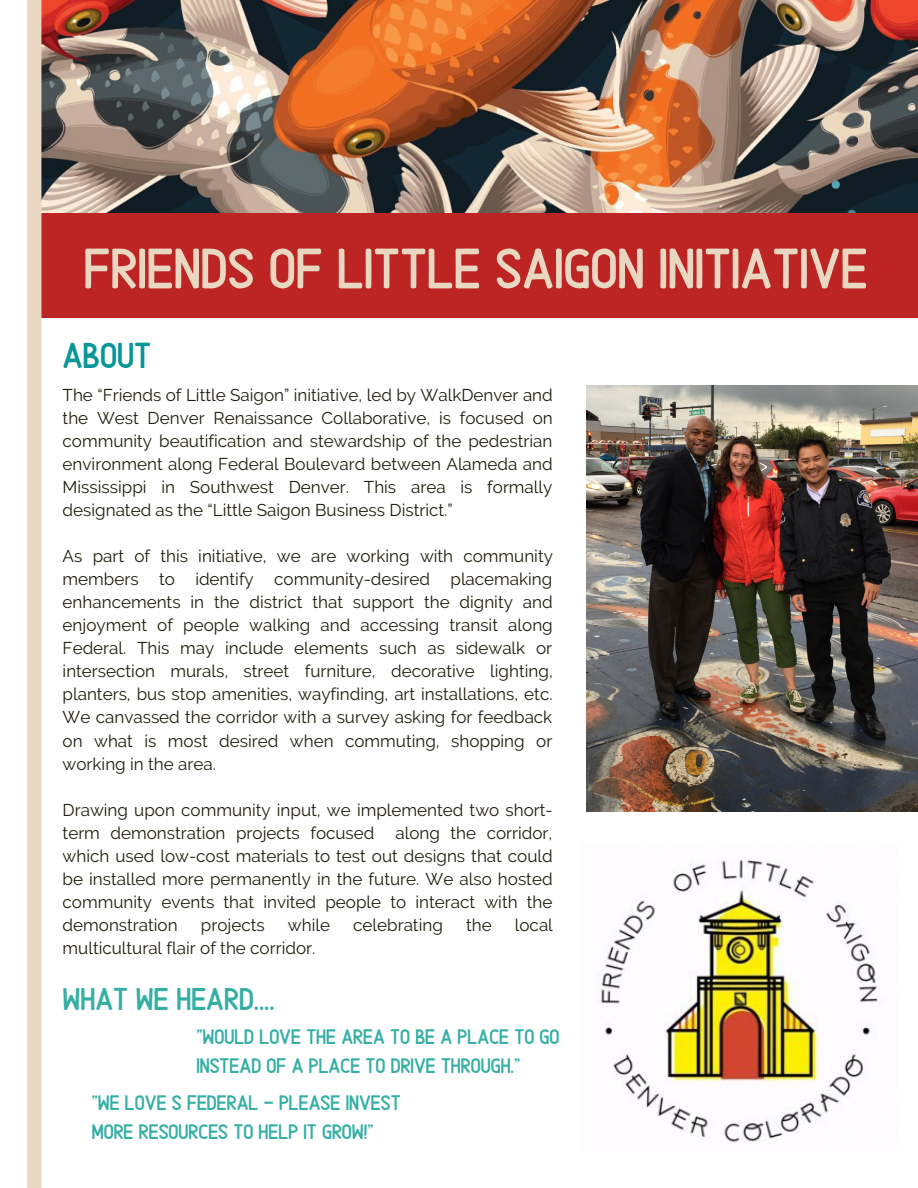
<style>
.page{position:relative;width:918px;height:1188px;background:#fff}
.page>*{position:absolute;margin:0;border:0;box-sizing:border-box;transform-origin:0 0}
.t1{font:57px "Alaska";color:#ead7c2}
.t2{font:36px "Alaska";color:#079598}
.t3{font:31.5px "Alaska";color:#35afa4}
.t4{font:21px/29.1px "Alaska";color:#35afa4}
.t5{font:17.1px/23.1px "Raleway";color:#1f1c0d;text-align:justify}
</style>
<div class="page">
<img style="left:587px;top:385px;width:331px;height:427px">
<div style="left:33px;top:194px;width:885px;height:124px;background:#bc2523"></div>
<img style="left:41px;top:0;width:877px;height:213px">
<svg style="left:27px;top:0;width:14px;height:1188px"></svg>
<img style="left:597px;top:859px;width:281px;height:283px">
<h1 class="t1" style="left:84px;top:225px;width:786px">FRIENDS OF LITTLE SAIGON INITIATIVE</h1>
<h2 class="t2" style="left:63px;top:328px;width:90px">ABOUT</h2>
<p class="t5" style="left:63px;top:383px;width:492px">The “Friends of Little Saigon” initiative, led by WalkDenver and the West Denver Renaissance Collaborative, is focused on community beautification and stewardship of the pedestrian environment along Federal Boulevard between Alameda and Mississippi in Southwest Denver. This area is formally designated as the “Little Saigon Business District.”</p>
<p class="t5" style="left:63px;top:545px;width:492px">As part of this initiative, we are working with community members to identify community-desired placemaking enhancements in the district that support the dignity and enjoyment of people walking and accessing transit along Federal. This may include elements such as sidewalk or intersection murals, street furniture, decorative lighting, planters, bus stop amenities, wayfinding, art installations, etc.<br>We canvassed the corridor with a survey asking for feedback on what is most desired when commuting, shopping or working in the area.</p>
<p class="t5" style="left:63px;top:798px;width:492px">Drawing upon community input, we implemented two short&shy;term demonstration projects focused along the corridor, which used low-cost materials to test out designs that could be installed more permanently in the future. We also hosted community events that invited people to interact with the demonstration</p>
<p class="t5" style="left:201px;top:913px;width:65px">projects</p>
<p class="t5" style="left:288px;top:913px;width:44px">while</p>
<p class="t5" style="left:353px;top:913px;width:91px">celebrating</p>
<p class="t5" style="left:466px;top:913px;width:27px">the</p>
<p class="t5" style="left:515px;top:913px;width:40px">local</p>
<p class="t5" style="left:63px;top:936px;width:254px">multicultural flair of the corridor.</p>
<h3 class="t3" style="left:63px;top:975px;width:213px">WHAT WE HEARD....</h3>
<p class="t4" style="left:196px;top:1021px;width:365px">"WOULD LOVE THE AREA TO BE A PLACE TO GO<br>INSTEAD OF A PLACE TO DRIVE THROUGH."</p>
<p class="t4" style="left:92px;top:1086px;width:310px">"WE LOVE S FEDERAL - PLEASE INVEST<br>MORE RESOURCES TO HELP IT GROW!"</p>
</div>
